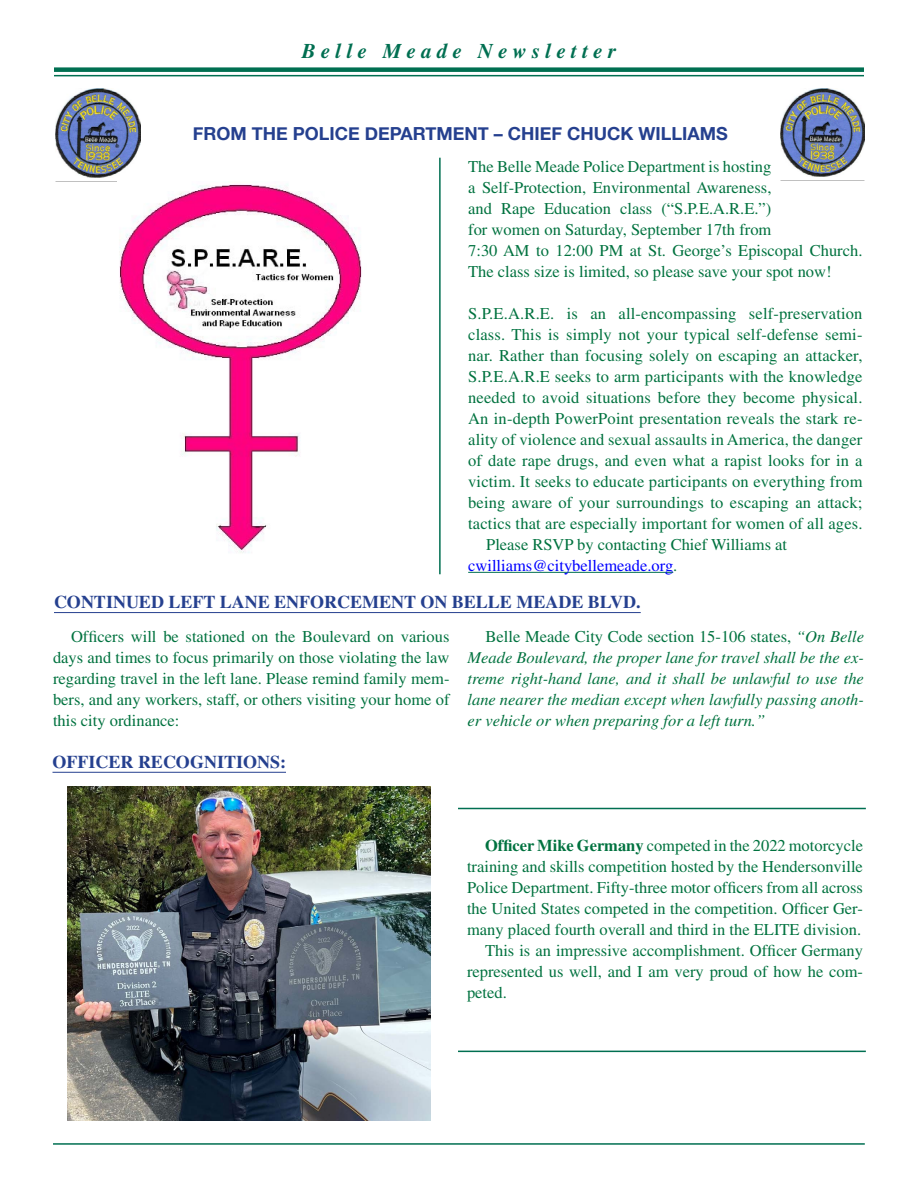
<style>
.page{position:relative;width:918px;height:1188px;background:#fff}
.page>*{position:absolute;margin:0;border:0;box-sizing:border-box;transform-origin:0 0}
.t1{font:italic 700 21px "Times";letter-spacing:.25em;color:#006f51}
.t2{font:700 18px "Times";color:#25408f}
.t3{font:700 18px "Helvetica Neue";color:#25408f}
.t4{font:16.5px/21px "Times";color:#00723f}
.t5{font:italic 16.5px/21px "Times";color:#00723f;text-align:justify}
.t6{font:16.5px "Times";color:#00f}
.s1{color:#00723f}
.s2{font-style:normal}
.s3{font-weight:700}
</style>
<div class="page">
<div style="left:54px;top:67px;width:810px;height:5px;background:#006f51"></div>
<hr style="left:54px;top:75px;width:810px;height:1px;background:#006f51">
<hr style="left:53px;top:1143px;width:812px;height:2px;background:#006f51">
<hr style="left:468px;top:572px;width:205px;height:1px;background:#006f51">
<img style="left:56px;top:89px;width:84px;height:88px">
<img style="left:780px;top:88px;width:85px;height:89px">
<img style="left:119px;top:184px;width:243px;height:369px">
<hr style="left:54px;top:612px;width:587px;height:1px;background:#25408f">
<hr style="left:52px;top:772px;width:234px;height:1px;background:#25408f">
<img style="left:68px;top:787px;width:362px;height:333px">
<hr style="left:439px;top:158px;width:2px;height:416px;background:#006f51">
<hr style="left:458px;top:808px;width:408px;height:1px;background:#006f51">
<hr style="left:458px;top:1051px;width:408px;height:1px;background:#006f51">
<p class="t1" style="left:302px;top:39px;width:316px">Belle Meade Newsletter</p>
<p class="t3" style="left:193px;top:120px;width:536px">FROM THE POLICE DEPARTMENT – CHIEF CHUCK WILLIAMS</p>
<p class="t4" style="left:468px;top:156px;width:396px">The Belle Meade Police Department is hosting<br>a Self-Protection, Environmental Awareness,<br>and Rape Education class (“S.P.E.A.R.E.”)<br>for women on Saturday, September 17th from<br>7:30 AM to 12:00 PM at St. George’s Episcopal Church.<br>The class size is limited, so please save your spot now!</p>
<p class="t4" style="left:468px;top:303px;width:396px">S.P.E.A.R.E. is an all-encompassing self-preservation</p>
<p class="t4" style="left:468px;top:324px;width:396px">class. This is simply not your typical self-defense semi-</p>
<p class="t4" style="left:468px;top:345px;width:396px">nar. Rather than focusing solely on escaping an attacker,</p>
<p class="t4" style="left:468px;top:366px;width:396px">S.P.E.A.R.E seeks to arm participants with the knowledge</p>
<p class="t4" style="left:468px;top:387px;width:396px">needed to avoid situations before they become physical.</p>
<p class="t4" style="left:468px;top:408px;width:396px">An in-depth PowerPoint presentation reveals the stark re-</p>
<p class="t4" style="left:468px;top:429px;width:396px">ality of violence and sexual assaults in America, the danger</p>
<p class="t4" style="left:468px;top:450px;width:396px">of date rape drugs, and even what a rapist looks for in a</p>
<p class="t4" style="left:468px;top:471px;width:396px">victim. It seeks to educate participants on everything from</p>
<p class="t4" style="left:468px;top:492px;width:396px">being aware of your surroundings to escaping an attack;</p>
<p class="t4" style="left:468px;top:513px;width:396px">tactics that are especially important for women of all ages.</p>
<p class="t4" style="left:486px;top:534px;width:302px">Please RSVP by contacting Chief Williams at</p>
<p class="t6" style="left:468px;top:556px;width:211px">cwilliams@citybellemeade.org<span class="s1">.</span></p>
<p class="t2" style="left:54px;top:591px;width:588px">CONTINUED LEFT LANE ENFORCEMENT ON BELLE MEADE BLVD.</p>
<p class="t4" style="left:53px;top:626px;width:398px;text-align:justify;text-indent:18px">Officers will be stationed on the Boulevard on various days and times to focus primarily on those violating the law regarding travel in the left lane. Please remind family mem&shy;bers, and any workers, staff, or others visiting your home of this city ordinance:</p>
<p class="t5" style="left:468px;top:626px;width:398px;text-indent:18px"><span class="s2">Belle Meade City Code section 15-106 states,</span> “On Belle Meade Boulevard, the proper lane for travel shall be the ex&shy;treme right-hand lane, and it shall be unlawful to use the lane nearer the median except when lawfully passing anoth&shy;er vehicle or when preparing for a left turn.”</p>
<p class="t2" style="left:52px;top:751px;width:235px">OFFICER RECOGNITIONS:</p>
<p class="t4" style="left:485px;top:835px;width:380px"><span class="s3">Officer Mike Germany</span> competed in the 2022 motorcycle</p>
<p class="t4" style="left:467px;top:856px;width:397px">training and skills competition hosted by the Hendersonville</p>
<p class="t4" style="left:467px;top:877px;width:398px">Police Department. Fifty-three motor officers from all across</p>
<p class="t4" style="left:467px;top:898px;width:397px">the United States competed in the competition. Officer Ger-</p>
<p class="t4" style="left:467px;top:919px;width:396px">many placed fourth overall and third in the ELITE division.</p>
<p class="t4" style="left:485px;top:940px;width:380px">This is an impressive accomplishment. Officer Germany</p>
<p class="t4" style="left:467px;top:961px;width:398px">represented us well, and I am very proud of how he com-</p>
<p class="t4" style="left:467px;top:982px;width:41px">peted.</p>
</div>
